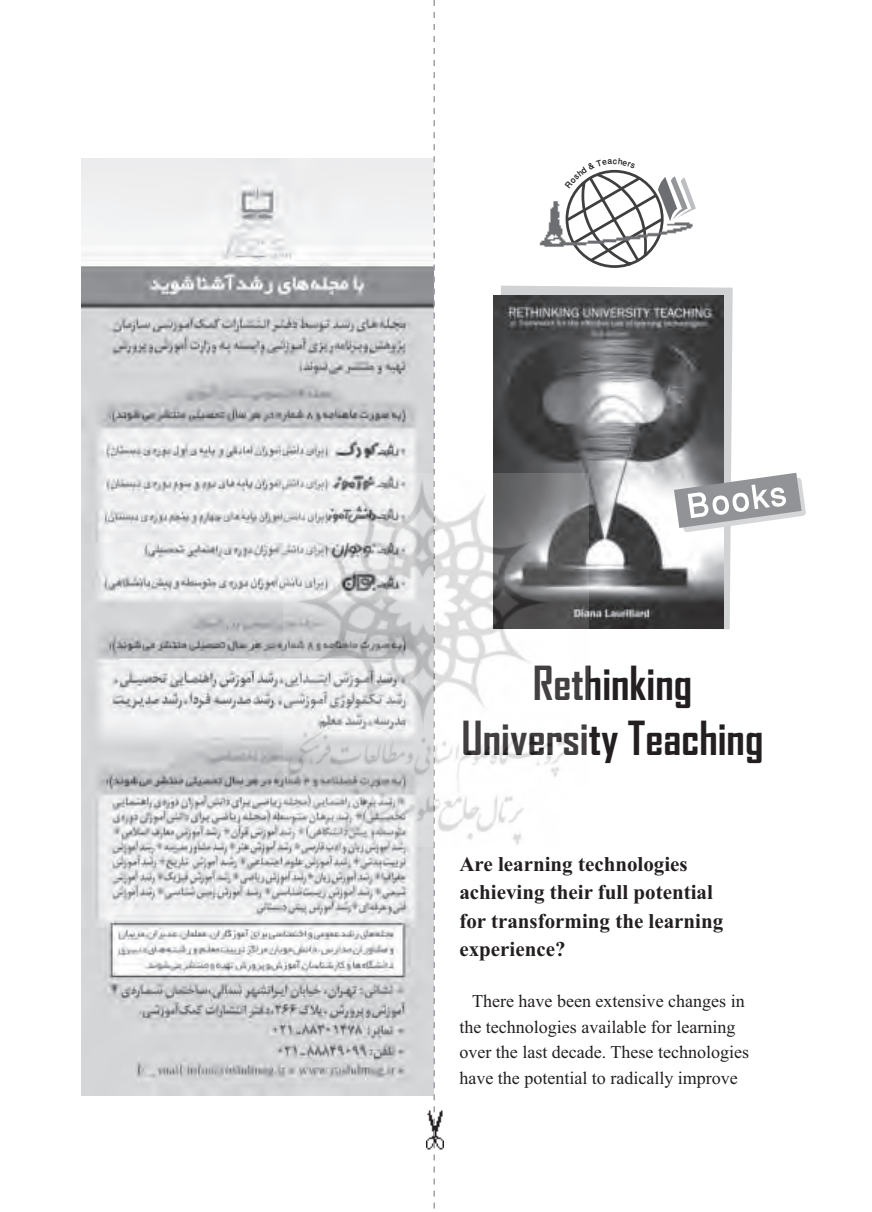
<style>
.page{position:relative;width:872px;height:1212px;background:#fff}
.page>*{position:absolute;margin:0;border:0;box-sizing:border-box;transform-origin:0 0}
.t1{font:500 47.4px "Win Soft Pro";color:#fff}
.t2{font:700 45px/55.5px "Agency FB";color:#231f20;text-align:center}
.t3{font:700 21px/28.5px "Times New Roman";color:#231f20}
.t4{font:18px/25.5px "Times New Roman";color:#231f20}
</style>
<div class="page">
<svg style="left:498px;top:286px;width:234px;height:343px;background:#c3c4c6"></svg>
<img style="left:493px;top:296px;width:230px;height:332px">
<img style="left:81px;top:159px;width:352px;height:936px">
<img style="left:426px;top:1110px;width:18px;height:40px">
<svg style="left:433px;top:0;width:2px;height:1208px"></svg>
<img style="left:539px;top:201px;width:26px;height:46px">
<svg style="left:674px;top:473px;width:132px;height:59px"></svg>
<img style="left:283px;top:473px;width:305px;height:374px">
<svg style="left:565px;top:169px;width:131px;height:99px"></svg>
<h1 class="t1" style="left:682px;top:475px;width:102px;rotate:-8deg">Books</h1>
<h2 class="t2" style="left:461px;top:659px;width:303px">Rethinking<br>University Teaching</h2>
<p class="t3" style="left:459px;top:852px;width:265px">Are learning technologies achieving their full potential for transforming the learning experience?</p>
<p class="t4" style="left:459px;top:990px;width:291px;text-indent:13px">There have been extensive changes in the technologies available for learning over the last decade. These technologies have the potential to radically improve</p>
</div>
